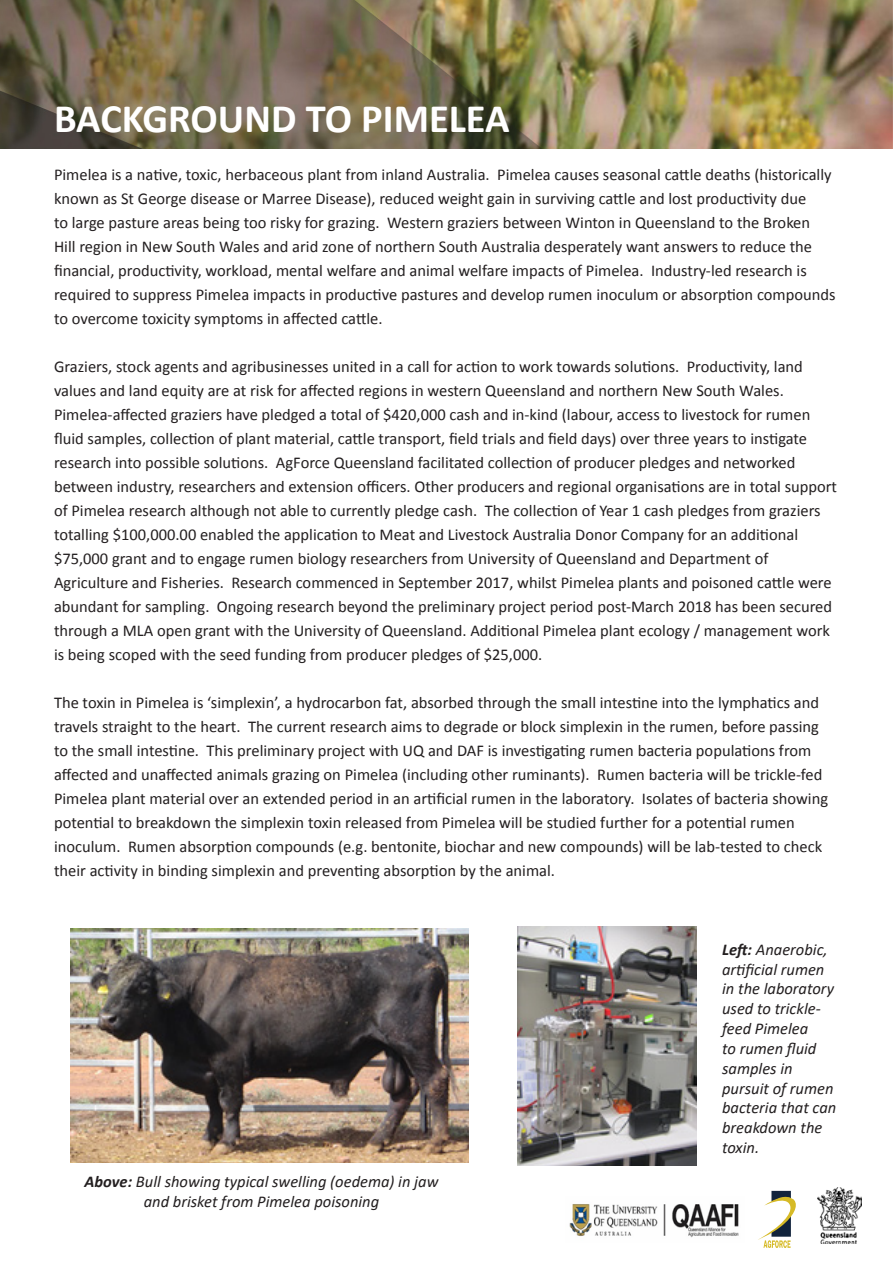
<style>
.page{position:relative;width:893px;height:1263px;background:#fff}
.page>*{position:absolute;margin:0;border:0;box-sizing:border-box;transform-origin:0 0}
.t1{font:700 40.5px "Calibri";color:#fff}
.t2{font:16.5px/24px "Calibri";color:#231f20}
.t3{font:italic 16.5px/19.8px "Calibri";color:#231f20;text-align:center}
.s1{font-weight:700}
</style>
<div class="page">
<img style="left:0;top:0;width:893px;height:148px">
<img style="left:569px;top:1204px;width:170px;height:34px">
<img style="left:818px;top:1188px;width:44px;height:55px">
<svg style="left:758px;top:1191px;width:38px;height:57px"></svg>
<img style="left:70px;top:929px;width:398px;height:234px">
<img style="left:518px;top:927px;width:178px;height:238px">
<p class="t1" style="left:54px;top:94px;width:457px">BACKGROUND TO PIMELEA</p>
<p class="t2" style="left:54px;top:162px;width:783px">Pimelea is a native, toxic, herbaceous plant from inland Australia. Pimelea causes seasonal cattle deaths (historically known as St George disease or Marree Disease), reduced weight gain in surviving cattle and lost productivity due<br>to large pasture areas being too risky for grazing. Western graziers between Winton in Queensland to the Broken Hill region in New South Wales and arid zone of northern South Australia desperately want answers to reduce the financial, productivity, workload, mental welfare and animal welfare impacts of Pimelea. Industry-led research is required to suppress Pimelea impacts in productive pastures and develop rumen inoculum or absorption compounds to overcome toxicity symptoms in affected cattle.</p>
<p class="t2" style="left:54px;top:354px;width:785px">Graziers, stock agents and agribusinesses united in a call for action to work towards solutions. Productivity, land values and land equity are at risk for affected regions in western Queensland and northern New South Wales.<br>Pimelea-affected graziers have pledged a total of $420,000 cash and in-kind (labour, access to livestock for rumen fluid samples, collection of plant material, cattle transport, field trials and field days) over three years to instigate research into possible solutions. AgForce Queensland facilitated collection of producer pledges and networked between industry, researchers and extension officers. Other producers and regional organisations are in total support of Pimelea research although not able to currently pledge cash. The collection of Year 1 cash pledges from graziers totalling $100,000.00 enabled the application to Meat and Livestock Australia Donor Company for an additional $75,000 grant and to engage rumen biology researchers from University of Queensland and Department of Agriculture and Fisheries. Research commenced in September 2017, whilst Pimelea plants and poisoned cattle were abundant for sampling. Ongoing research beyond the preliminary project period post-March 2018 has been secured through a MLA open grant with the University of Queensland. Additional Pimelea plant ecology / management work is being scoped with the seed funding from producer pledges of $25,000.</p>
<p class="t2" style="left:54px;top:690px;width:776px">The toxin in Pimelea is ‘simplexin’, a hydrocarbon fat, absorbed through the small intestine into the lymphatics and travels straight to the heart. The current research aims to degrade or block simplexin in the rumen, before passing to the small intestine. This preliminary project with UQ and DAF is investigating rumen bacteria populations from affected and unaffected animals grazing on Pimelea (including other ruminants). Rumen bacteria will be trickle-fed Pimelea plant material over an extended period in an artificial rumen in the laboratory. Isolates of bacteria showing potential to breakdown the simplexin toxin released from Pimelea will be studied further for a potential rumen inoculum. Rumen absorption compounds (e.g. bentonite, biochar and new compounds) will be lab-tested to check their activity in binding simplexin and preventing absorption by the animal.</p>
<p class="t3" style="left:84px;top:1171px;width:355px"><span class="s1">Above:</span> Bull showing typical swelling (oedema) in jaw and brisket from Pimelea poisoning</p>
<p class="t3" style="left:722px;top:939px;width:116px;text-align:left"><span class="s1">Left:</span> Anaerobic, artificial rumen in the laboratory used to trickle&shy;feed Pimelea<br>to rumen fluid samples in pursuit of rumen bacteria that can breakdown the toxin.</p>
</div>
